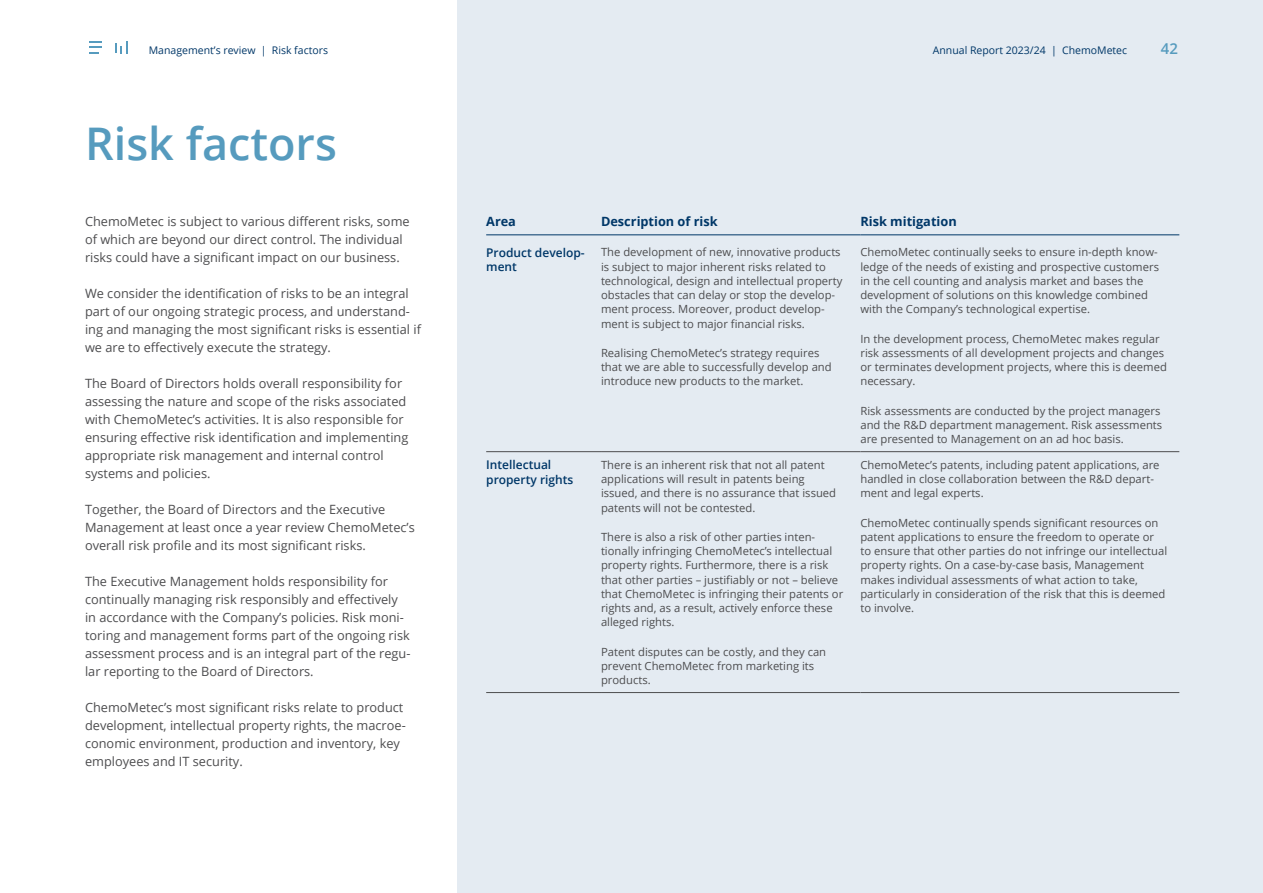
<style>
.page{position:relative;width:1263px;height:893px;background:#fff}
.page>*{position:absolute;margin:0;border:0;box-sizing:border-box;transform-origin:0 0}
.t1{font:600 45px "Open Sans";color:#569bbe}
.t2{font:600 15px "Open Sans";color:#569bbe}
.t3{font:12.75px/18px "Open Sans";color:#4d4d4f}
.t4{font:700 12.75px "Open Sans";color:#003768}
.t5{font:600 12px/14.2px "Open Sans";color:#003768}
.t6{font:11.25px/14.2px "Open Sans";color:#4d4d4f}
.t7{font:10.5px "Open Sans";color:#003768}
</style>
<div class="page">
<div style="left:457px;top:0;width:806px;height:893px;background:#e4ebf2"></div>
<hr style="left:486px;top:234px;width:115px;height:1px;background:#003768">
<hr style="left:601px;top:234px;width:259px;height:1px;background:#003768">
<hr style="left:860px;top:234px;width:319px;height:1px;background:#003768">
<hr style="left:486px;top:451px;width:115px;height:1px;background:#4d4d4f">
<hr style="left:601px;top:451px;width:259px;height:1px;background:#4d4d4f">
<hr style="left:860px;top:451px;width:319px;height:1px;background:#4d4d4f">
<hr style="left:486px;top:692px;width:115px;height:1px;background:#4d4d4f">
<hr style="left:601px;top:692px;width:259px;height:1px;background:#4d4d4f">
<hr style="left:860px;top:692px;width:319px;height:1px;background:#4d4d4f">
<svg style="left:90px;top:41px;width:12px;height:12px"></svg>
<svg style="left:115px;top:41px;width:12px;height:12px"></svg>
<p class="t7" style="left:149px;top:43px;width:181px">Management’s review | Risk factors</p>
<p class="t7" style="left:933px;top:43px;width:196px">Annual Report 2023/24 | ChemoMetec</p>
<h2 class="t2" style="left:1161px;top:38px;width:19px">42</h2>
<h1 class="t1" style="left:85px;top:113px;width:253px">Risk factors</h1>
<p class="t3" style="left:85px;top:212px;width:326px">ChemoMetec is subject to various different risks, some of which are beyond our direct control. The individual risks could have a significant impact on our business.</p>
<p class="t3" style="left:85px;top:284px;width:337px">We consider the identification of risks to be an integral part of our ongoing strategic process, and understand&shy;ing and managing the most significant risks is essential if we are to effectively execute the strategy.</p>
<p class="t3" style="left:85px;top:374px;width:325px">The Board of Directors holds overall responsibility for assessing the nature and scope of the risks associated with ChemoMetec’s activities. It is also responsible for ensuring effective risk identification and implementing appropriate risk management and internal control systems and policies.</p>
<p class="t3" style="left:85px;top:500px;width:331px">Together, the Board of Directors and the Executive<br>Management at least once a year review ChemoMetec’s overall risk profile and its most significant risks.</p>
<p class="t3" style="left:85px;top:572px;width:327px">The Executive Management holds responsibility for continually managing risk responsibly and effectively in accordance with the Company’s policies. Risk moni&shy;toring and management forms part of the ongoing risk assessment process and is an integral part of the regu&shy;lar reporting to the Board of Directors.</p>
<p class="t3" style="left:85px;top:698px;width:322px">ChemoMetec’s most significant risks relate to product development, intellectual property rights, the macroe&shy;conomic environment, production and inventory, key employees and IT security.</p>
<p class="t4" style="left:486px;top:213px;width:31px">Area</p>
<p class="t4" style="left:601px;top:213px;width:118px">Description of risk</p>
<p class="t4" style="left:860px;top:213px;width:98px">Risk mitigation</p>
<p class="t5" style="left:486px;top:245px;width:100px">Product develop&shy;ment</p>
<p class="t6" style="left:601px;top:245px;width:243px">The development of new, innovative products is subject to major inherent risks related to technological, design and intellectual property obstacles that can delay or stop the develop&shy;ment process. Moreover, product develop&shy;ment is subject to major financial risks.</p>
<p class="t6" style="left:601px;top:345px;width:232px">Realising ChemoMetec’s strategy requires that we are able to successfully develop and introduce new products to the market.</p>
<p class="t6" style="left:860px;top:245px;width:300px">ChemoMetec continually seeks to ensure in-depth know&shy;ledge of the needs of existing and prospective customers in the cell counting and analysis market and bases the development of solutions on this knowledge combined with the Company’s technological expertise.</p>
<p class="t6" style="left:860px;top:331px;width:308px">In the development process, ChemoMetec makes regular risk assessments of all development projects and changes or terminates development projects, where this is deemed necessary.</p>
<p class="t6" style="left:860px;top:403px;width:303px">Risk assessments are conducted by the project managers and the R&amp;D department management. Risk assessments are presented to Management on an ad hoc basis.</p>
<p class="t5" style="left:486px;top:458px;width:89px">Intellectual property rights</p>
<p class="t6" style="left:601px;top:457px;width:237px">There is an inherent risk that not all patent applications will result in patents being issued, and there is no assurance that issued patents will not be contested.</p>
<p class="t6" style="left:601px;top:529px;width:244px">There is also a risk of other parties inten&shy;tionally infringing ChemoMetec’s intellectual property rights. Furthermore, there is a risk that other parties – justifiably or not – believe that ChemoMetec is infringing their patents or rights and, as a result, actively enforce these alleged rights.</p>
<p class="t6" style="left:601px;top:644px;width:227px">Patent disputes can be costly, and they can prevent ChemoMetec from marketing its products.</p>
<p class="t6" style="left:860px;top:457px;width:301px">ChemoMetec’s patents, including patent applications, are handled in close collaboration between the R&amp;D depart&shy;ment and legal experts.</p>
<p class="t6" style="left:860px;top:515px;width:308px">ChemoMetec continually spends significant resources on patent applications to ensure the freedom to operate or to ensure that other parties do not infringe our intellectual property rights. On a case-by-case basis, Management makes individual assessments of what action to take, particularly in consideration of the risk that this is deemed to involve.</p>
</div>
